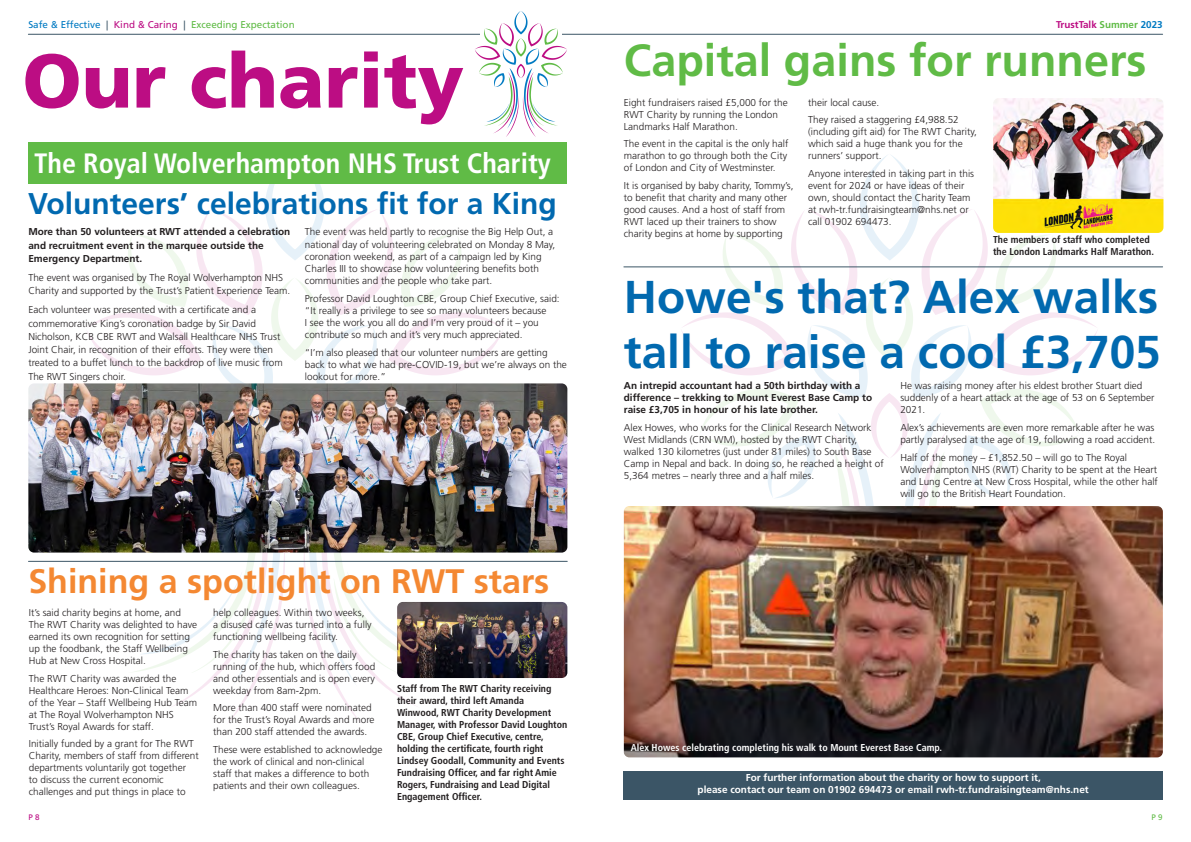
<style>
.page{position:relative;width:1191px;height:842px;background:#fff}
.page>*{position:absolute;margin:0;border:0;box-sizing:border-box;transform-origin:0 0}
.t1{font:900 76px "Frutiger LT Std";color:#bc0d83}
.Body_text{font:700 46px/55.2px "Frutiger LT Std";color:#0169af}
.Body_text-2{font:700 45px "Frutiger LT Std";color:#60bb46}
.Body_text-3{font:700 34px "Frutiger LT Std";color:#f48832}
.Body_text-4{font:700 30px "Frutiger LT Std";color:#0169b0}
.Body_text-5{font:700 condensed 28px "Frutiger LT Std";color:#fff}
.Body_text-6{font:300 10px/12px "Frutiger LT Std";color:#231f20}
.t2{font:700 condensed 10px/12px "Frutiger LT Std";color:#231f20}
.Body_text-7{font:700 10px/13.3px "Frutiger LT Std";color:#231f20}
.Body_text-8{font:700 10px/12px "Frutiger LT Std";color:#fff;text-align:center}
.t3{font:700 condensed 10px "Frutiger LT Std";color:#fff}
.t4{font:9.9px "Frutiger LT Std";color:#60bb46}
.t5{font:700 9.9px "Frutiger LT Std";color:#bc0d83}
.t6{font:8px "Frutiger LT Std";color:#bc0d83}
.t7{font:8px "Frutiger LT Std";color:#60bb46}
.s1{color:#007ac2}
.s2{color:#3b5566}
.s3{color:#bc0d83}
.s4{color:#60bb46}
</style>
<div class="page">
<hr style="left:28px;top:34px;width:1134px;height:1px;background:#3b5566">
<svg style="left:86px;top:184px;width:417px;height:539px"></svg>
<svg style="left:680px;top:155px;width:418px;height:351px"></svg>
<div style="left:28px;top:142px;width:539px;height:42px;background:#60bb46"></div>
<svg style="left:475px;top:11px;width:92px;height:126px"></svg>
<div style="left:623px;top:771px;width:539px;height:28px;background:#3b5566"></div>
<hr style="left:624px;top:267px;width:538px;height:1px;background:#3b5566">
<img style="left:28px;top:383px;width:539px;height:170px">
<img style="left:397px;top:602px;width:170px;height:76px">
<img style="left:993px;top:98px;width:170px;height:135px">
<img style="left:624px;top:506px;width:538px;height:251px">
<hr style="left:28px;top:561px;width:539px;height:1px;background:#3b5566">
<p class="t4" style="left:28px;top:19px;width:268px"><span class="s1">Safe &amp; Effective</span> <span class="s2">|</span> <span class="s3">Kind &amp; Caring</span> <span class="s2">|</span> Exceeding Expectation</p>
<p class="t5" style="left:1056px;top:19px;width:108px">TrustTalk <span class="s4">Summer</span> <span class="s1">2023</span></p>
<p class="t1" style="left:22px;top:35px;width:443px">Our charity</p>
<p class="Body_text-5" style="left:34px;top:147px;width:518px">The Royal Wolverhampton NHS Trust Charity</p>
<p class="Body_text-4" style="left:28px;top:186px;width:530px">Volunteers’ celebrations fit for a King</p>
<p class="Body_text-7" style="left:28px;top:225px;width:263px">More than 50 volunteers at RWT attended a celebration and recruitment event in the marquee outside the<br>Emergency Department.</p>
<p class="Body_text-6" style="left:28px;top:271px;width:263px;line-height:13.3px">The event was organised by The Royal Wolverhampton NHS<br>Charity and supported by the Trust’s Patient Experience Team.</p>
<p class="Body_text-6" style="left:28px;top:303px;width:256px;line-height:13.3px">Each volunteer was presented with a certificate and a commemorative King’s coronation badge by Sir David Nicholson, KCB CBE RWT and Walsall Healthcare NHS Trust Joint Chair, in recognition of their efforts. They were then treated to a buffet lunch to the backdrop of live music from The RWT Singers choir.</p>
<p class="Body_text-6" style="left:305px;top:226px;width:252px">The event was held partly to recognise the Big Help Out, a national day of volunteering celebrated on Monday 8 May, coronation weekend, as part of a campaign led by King Charles III to showcase how volunteering benefits both communities and the people who take part.</p>
<p class="Body_text-6" style="left:305px;top:292px;width:256px">Professor David Loughton CBE, Group Chief Executive, said: “It really is a privilege to see so many volunteers because<br>I see the work you all do and I’m very proud of it – you contribute so much and it’s very much appreciated.</p>
<p class="Body_text-6" style="left:305px;top:346px;width:263px">“I’m also pleased that our volunteer numbers are getting back to what we had pre-COVID-19, but we’re always on the lookout for more.”</p>
<p class="Body_text-3" style="left:28px;top:561px;width:522px">Shining a spotlight on RWT stars</p>
<p class="Body_text-6" style="left:29px;top:606px;width:170px">It’s said charity begins at home, and The RWT Charity was delighted to have earned its own recognition for setting up the foodbank, the Staff Wellbeing Hub at New Cross Hospital.</p>
<p class="Body_text-6" style="left:29px;top:672px;width:170px">The RWT Charity was awarded the Healthcare Heroes: Non-Clinical Team of the Year – Staff Wellbeing Hub Team at The Royal Wolverhampton NHS Trust’s Royal Awards for staff.</p>
<p class="Body_text-6" style="left:29px;top:738px;width:172px">Initially funded by a grant for The RWT Charity, members of staff from different departments voluntarily got together<br>to discuss the current economic challenges and put things in place to</p>
<p class="Body_text-6" style="left:213px;top:606px;width:160px">help colleagues. Within two weeks, a disused café was turned into a fully functioning wellbeing facility.</p>
<p class="Body_text-6" style="left:213px;top:648px;width:164px">The charity has taken on the daily running of the hub, which offers food and other essentials and is open every weekday from 8am-2pm.</p>
<p class="Body_text-6" style="left:213px;top:702px;width:163px">More than 400 staff were nominated for the Trust’s Royal Awards and more than 200 staff attended the awards.</p>
<p class="Body_text-6" style="left:213px;top:743px;width:171px">These were established to acknowledge the work of clinical and non-clinical staff that makes a difference to both patients and their own colleagues.</p>
<p class="t2" style="left:397px;top:682px;width:172px">Staff from The RWT Charity receiving their award, third left Amanda Winwood, RWT Charity Development Manager, with Professor David Loughton CBE, Group Chief Executive, centre, holding the certificate, fourth right Lindsey Goodall, Community and Events Fundraising Officer, and far right Amie Rogers, Fundraising and Lead Digital Engagement Officer.</p>
<p class="Body_text-2" style="left:624px;top:34px;width:524px">Capital gains for runners</p>
<p class="Body_text-6" style="left:624px;top:96px;width:165px">Eight fundraisers raised £5,000 for the<br>RWT Charity by running the London<br>Landmarks Half Marathon.</p>
<p class="Body_text-6" style="left:624px;top:138px;width:166px">The event in the capital is the only half marathon to go through both the City of London and City of Westminster.</p>
<p class="Body_text-6" style="left:624px;top:180px;width:171px">It is organised by baby charity, Tommy’s, to benefit that charity and many other good causes. And a host of staff from RWT laced up their trainers to show charity begins at home by supporting</p>
<p class="Body_text-6" style="left:808px;top:96px;width:73px">their local cause.</p>
<p class="Body_text-6" style="left:808px;top:114px;width:170px">They raised a staggering £4,988.52 (including gift aid) for The RWT Charity, which said a huge thank you for the runners’ support.</p>
<p class="Body_text-6" style="left:808px;top:168px;width:167px">Anyone interested in taking part in this event for 2024 or have ideas of their own, should contact the Charity Team at rwh-tr.fundraisingteam@nhs.net or call 01902 694473.</p>
<p class="t2" style="left:993px;top:234px;width:162px">The members of staff who completed the London Landmarks Half Marathon.</p>
<p class="Body_text" style="left:624px;top:270px;width:538px">Howe's that? Alex walks tall to raise a cool £3,705</p>
<p class="Body_text-7" style="left:624px;top:380px;width:250px;line-height:12px">An intrepid accountant had a 50th birthday with a difference – trekking to Mount Everest Base Camp to raise £3,705 in honour of his late brother.</p>
<p class="Body_text-6" style="left:624px;top:422px;width:261px">Alex Howes, who works for the Clinical Research Network West Midlands (CRN WM), hosted by the RWT Charity, walked 130 kilometres (just under 81 miles) to South Base Camp in Nepal and back. In doing so, he reached a height of 5,364 metres – nearly three and a half miles.</p>
<p class="Body_text-6" style="left:900px;top:380px;width:255px">He was raising money after his eldest brother Stuart died suddenly of a heart attack at the age of 53 on 6 September<br>2021.</p>
<p class="Body_text-6" style="left:900px;top:422px;width:256px">Alex’s achievements are even more remarkable after he was partly paralysed at the age of 19, following a road accident.</p>
<p class="Body_text-6" style="left:900px;top:451px;width:259px">Half of the money – £1,852.50 – will go to The Royal Wolverhampton NHS (RWT) Charity to be spent at the Heart and Lung Centre at New Cross Hospital, while the other half will go to the British Heart Foundation.</p>
<p class="t3" style="left:630px;top:741px;width:313px">Alex Howes celebrating completing his walk to Mount Everest Base Camp.</p>
<p class="Body_text-8" style="left:697px;top:772px;width:393px">For further information about the charity or how to support it,<br>please contact our team on 01902 694473 or email rwh-tr.fundraisingteam@nhs.net</p>
<p class="t6" style="left:28px;top:812px;width:13px">P 8</p>
<p class="t7" style="left:1151px;top:812px;width:13px">P 9</p>
</div>
